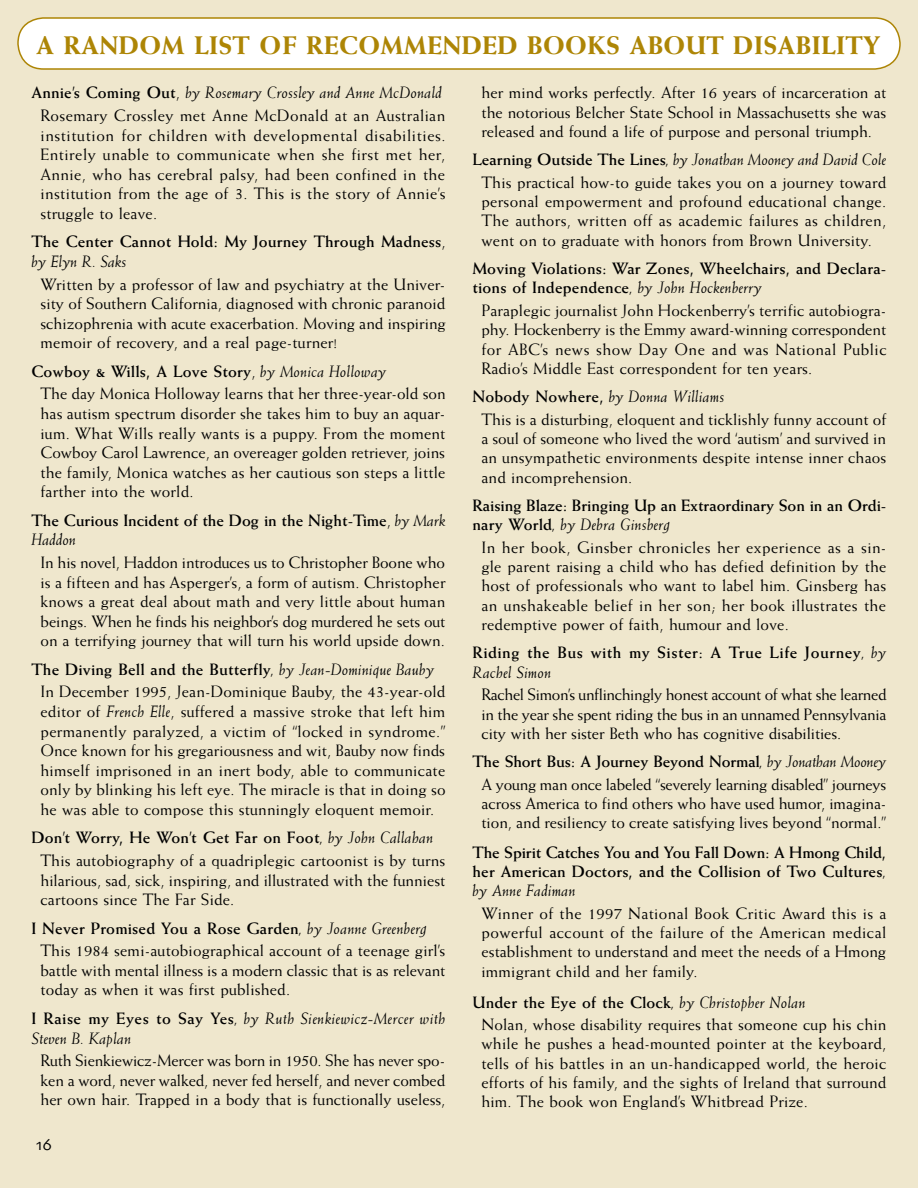
<style>
.page{position:relative;width:918px;height:1188px;background:#efe7cd}
.page>*{position:absolute;margin:0;border:0;box-sizing:border-box;transform-origin:0 0}
.t1{font:800 25.5px "Weiss";letter-spacing:.015em;color:#ad8505}
.t2{font:16.5px/19.5px "Weiss";letter-spacing:.01em;color:#000;text-align:justify}
.t3{font:700 16.5px/19.4px "Weiss";letter-spacing:.01em;color:#000}
.t4{font:16.5px/22.4px "Weiss";letter-spacing:-.015em;color:#000;text-align:center}
.t5{font:italic 16.5px/19.5px "Weiss";letter-spacing:.02em;color:#000}
.t6{font:700 16.5px/19.4px "Weiss";letter-spacing:.03em;color:#000}
.t7{font:16.5px "Skia CC";color:#000}
.s1{font-weight:700}
.s2{font-style:italic}
.s3{font-weight:400}
.s4{font-weight:400;font-style:italic}
.s5{font-weight:700;font-style:normal}
</style>
<div class="page">
<div style="left:18px;top:18px;width:882px;height:51px;background:#fff;border-radius:26px"></div>
<div style="left:17px;top:17px;width:884px;height:53px;border:2px solid #ad8505;border-radius:26px"></div>
<h1 class="t1" style="left:36px;top:30px;width:846px">A RANDOM LIST OF RECOMMENDED BOOKS ABOUT DISABILITY</h1>
<p class="t2" style="left:32px;top:81px;width:415px;line-height:22.5px;text-align:center"><span class="s1">Annie’s Coming Out</span>, <span class="s2">by Rosemary Crossley and Anne McDonald<br></span>Rosemary Crossley met Anne McDonald at an Australian</p>
<p class="t2" style="left:40px;top:125px;width:407px">institution for children with developmental disabilities.<br>Entirely unable to communicate when she first met her, Annie, who has cerebral palsy, had been confined in the institution from the age of 3. This is the story of Annie’s struggle to leave.</p>
<p class="t3" style="left:32px;top:232px;width:416px">The Center Cannot Hold: My Journey Through Madness<span class="s3">, </span><span class="s4">by Elyn R. Saks</span></p>
<p class="t2" style="left:40px;top:274px;width:407px">Written by a professor of law and psychiatry at the Univer&shy;sity of Southern California, diagnosed with chronic paranoid schizophrenia with acute exacerbation. Moving and inspiring memoir of recovery, and a real page-turner!</p>
<p class="t2" style="left:40px;top:360px;width:407px;line-height:22.5px;text-indent:-9px"><span class="s1">Cowboy &amp; Wills, A Love Story</span>, <span class="s2">by Monica Holloway<br></span>The day Monica Holloway learns that her three-year-old son</p>
<p class="t2" style="left:40px;top:403px;width:407px">has autism spectrum disorder she takes him to buy an aquar&shy;ium. What Wills really wants is a puppy. From the moment Cowboy Carol Lawrence, an overeager golden retriever, joins the family, Monica watches as her cautious son steps a little farther into the world.</p>
<p class="t3" style="left:31px;top:510px;width:416px">The Curious Incident of the Dog in the Night-Time<span class="s3">,</span> <span class="s4">by Mark<br>Haddon</span></p>
<p class="t2" style="left:40px;top:552px;width:407px">In his novel, Haddon introduces us to Christopher Boone who is a fifteen and has Asperger’s, a form of autism. Christopher knows a great deal about math and very little about human beings. When he finds his neighbor’s dog murdered he sets out on a terrifying journey that will turn his world upside down.</p>
<p class="t2" style="left:40px;top:658px;width:406px;line-height:22.5px;text-indent:-9px"><span class="s1">The Diving Bell and the Butterfly</span><span class="s2">, by Jean-Dominique Bauby<br></span>In December 1995, Jean-Dominique Bauby, the 43-year-old</p>
<p class="t2" style="left:40px;top:701px;width:407px">editor of <span class="s2">French Elle</span>, suffered a massive stroke that left him permanently paralyzed, a victim of “locked in syndrome.” Once known for his gregariousness and wit, Bauby now finds himself imprisoned in an inert body, able to communicate only by blinking his left eye. The miracle is that in doing so he was able to compose this stunningly eloquent memoir.</p>
<p class="t2" style="left:40px;top:826px;width:406px;line-height:22.5px;text-indent:-9px"><span class="s1">Don’t Worry, He Won’t Get Far on Foot</span><span class="s2">, by John Callahan<br></span>This autobiography of a quadriplegic cartoonist is by turns</p>
<p class="t2" style="left:40px;top:870px;width:406px">hilarious, sad, sick, inspiring, and illustrated with the funniest cartoons since The Far Side.</p>
<p class="t2" style="left:40px;top:917px;width:406px;line-height:22.5px;text-indent:-9px"><span class="s1">I Never Promised You a Rose Garden</span><span class="s2">, by Joanne Greenberg<br></span>This 1984 semi-autobiographical account of a teenage girl’s</p>
<p class="t2" style="left:40px;top:960px;width:406px">battle with mental illness is a modern classic that is as relevant today as when it was first published.</p>
<p class="t5" style="left:31px;top:1009px;width:415px"><span class="s5">I Raise my Eyes to Say Yes</span>, by Ruth Sienkiewicz-Mercer with<br>Steven B. Kaplan</p>
<p class="t2" style="left:40px;top:1051px;width:406px">Ruth Sienkiewicz-Mercer was born in 1950. She has never spo&shy;ken a word, never walked, never fed herself, and never combed her own hair. Trapped in a body that is functionally useless,</p>
<p class="t2" style="left:481px;top:83px;width:407px">her mind works perfectly. After 16 years of incarceration at the notorious Belcher State School in Massachusetts she was released and found a life of purpose and personal triumph.</p>
<p class="t2" style="left:472px;top:148px;width:415px;line-height:22.4px;text-align:center"><span class="s1">Learning Outside The Lines</span><span class="s2">, by Jonathan Mooney and David Cole<br></span>This practical how-to guide takes you on a journey toward</p>
<p class="t2" style="left:481px;top:192px;width:406px">personal empowerment and profound educational change.<br>The authors, written off as academic failures as children, went on to graduate with honors from Brown University.</p>
<p class="t3" style="left:472px;top:259px;width:416px">Moving Violations: War Zones, Wheelchairs, and Declara&shy;tions of Independence<span class="s4">, by John Hockenberry</span></p>
<p class="t2" style="left:481px;top:300px;width:407px">Paraplegic journalist John Hockenberry’s terrific autobiogra&shy;phy. Hockenberry is the Emmy award-winning correspondent for ABC’s news show Day One and was National Public Radio’s Middle East correspondent for ten years.</p>
<p class="t2" style="left:481px;top:385px;width:406px;line-height:22.4px;text-indent:-9px"><span class="s1">Nobody Nowhere,</span> <span class="s2">by Donna Williams<br></span>This is a disturbing, eloquent and ticklishly funny account of</p>
<p class="t2" style="left:481px;top:428px;width:406px">a soul of someone who lived the word ‘autism’ and survived in an unsympathetic environments despite intense inner chaos and incomprehension.</p>
<p class="t3" style="left:472px;top:495px;width:416px">Raising Blaze: Bringing Up an Extraordinary Son in an Ordi&shy;nary World<span class="s4">, by Debra Ginsberg</span></p>
<p class="t2" style="left:481px;top:537px;width:406px">In her book, Ginsber chronicles her experience as a sin&shy;gle parent raising a child who has defied definition by the host of professionals who want to label him. Ginsberg has an unshakeable belief in her son; her book illustrates the redemptive power of faith, humour and love.</p>
<p class="t6" style="left:472px;top:643px;width:416px">Riding the Bus with my Sister: A True Life Journey<span class="s4">, by<br>Rachel Simon</span></p>
<p class="t2" style="left:481px;top:685px;width:407px">Rachel Simon’s unflinchingly honest account of what she learned in the year she spent riding the bus in an unnamed Pennsylvania city with her sister Beth who has cognitive disabilities.</p>
<p class="t4" style="left:472px;top:750px;width:415px"><span class="s1">The Short Bus: A Journey Beyond Normal</span><span class="s2">, by Jonathan Mooney<br></span>A young man once labeled “severely learning disabled” journeys</p>
<p class="t2" style="left:481px;top:793px;width:407px">across America to find others who have used humor, imagina&shy;tion, and resiliency to create satisfying lives beyond “normal.”</p>
<p class="t3" style="left:472px;top:842px;width:416px;text-align:justify">The Spirit Catches You and You Fall Down: A Hmong Child, her American Doctors, and the Collision of Two Cultures<span class="s4">, by Anne Fadiman</span></p>
<p class="t2" style="left:481px;top:903px;width:407px">Winner of the 1997 National Book Critic Award this is a powerful account of the failure of the American medical establishment to understand and meet the needs of a Hmong immigrant child and her family.</p>
<p class="t2" style="left:481px;top:991px;width:406px;line-height:22.4px;text-indent:-9px"><span class="s1">Under the Eye of the Clock</span><span class="s2">, by Christopher Nolan<br></span>Nolan, whose disability requires that someone cup his chin</p>
<p class="t2" style="left:481px;top:1034px;width:407px">while he pushes a head-mounted pointer at the keyboard, tells of his battles in an un-handicapped world, the heroic efforts of his family, and the sights of Ireland that surround him. The book won England’s Whitbread Prize.</p>
<p class="t7" style="left:36px;top:1135px;width:17px">16</p>
</div>
